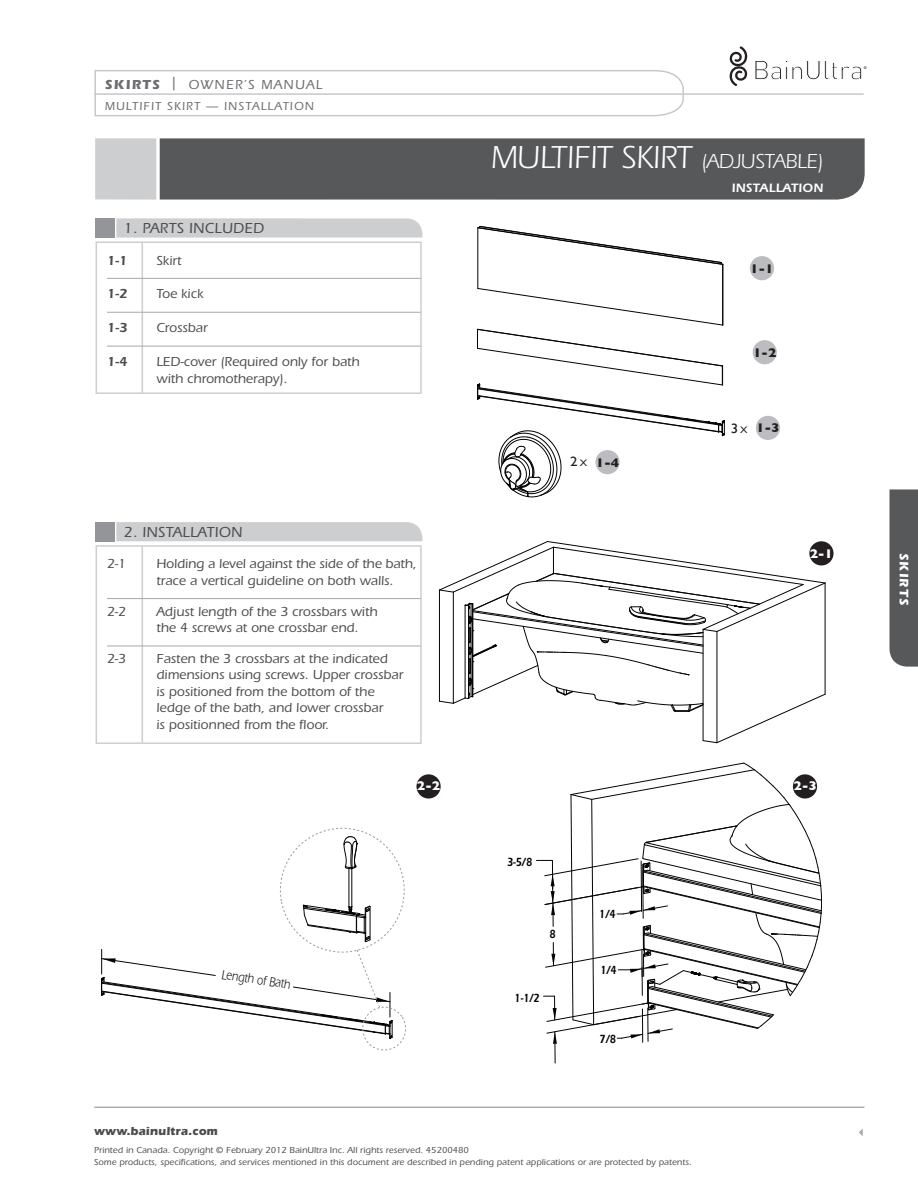
<style>
.page{position:relative;width:918px;height:1188px;background:#fff}
.page>*{position:absolute;margin:0;border:0;box-sizing:border-box;transform-origin:0 0}
.t1{font:32.85px "Itc Eras";letter-spacing:-.01em;color:#fff}
.t2{font:500 15px "Itc Eras";letter-spacing:.025em;color:#4b4c4d}
.t3{font:13.65px "Itc Eras";color:#040503;scale:.8 1}
.t4{font:500 13.5px/16.5px "Itc Eras";color:#4b4c4d}
.t5{font:500 13.5px "Itc Eras";letter-spacing:.1em;color:#6c6d70}
.t6{font:600 13.5px "Itc Eras";color:#4b4c4d}
.t7{font:13.5px "Gill Sans";color:#231f20;scale:1.11 1}
.t8{font:700 12.9px "Gill Sans";color:#231f20;scale:1.11 1}
.t9{font:700 12.9px "Gill Sans";color:#fff;scale:1.11 1}
.t10{font:700 12.75px "Itc Eras";letter-spacing:.1em;color:#fff}
.t11{font:600 12.6px "Itc Eras";letter-spacing:.025em;color:#fff}
.t12{font:600 12.15px "Itc Eras";color:#040503;scale:.8 1}
.t13{font:500 12px "Itc Eras";letter-spacing:.1em;color:#6c6d70}
.t14{font:700 12px "Itc Eras";letter-spacing:.01em;color:#4b4c4d}
.t15{font:500 9px/12px "Itc Eras";letter-spacing:.01em;color:#4b4c4d}
.s1{font-weight:700}
.s2{font-size:21px}
.s3{font-size:9.45px}
</style>
<div class="page">
<svg style="left:859px;top:1129px;width:4px;height:7px"></svg>
<hr style="left:94px;top:1107px;width:771px;height:1px;background:#a8a9ad">
<svg style="left:730px;top:46px;width:18px;height:40px"></svg>
<svg style="left:755px;top:60px;width:112px;height:20px"></svg>
<div style="left:890px;top:489px;width:28px;height:178px;background:#57585a"></div>
<svg style="left:94px;top:70px;width:590px;height:47px"></svg>
<hr style="left:94px;top:93px;width:770px;height:2px;background:#c7c8ca">
<div style="left:160px;top:138px;width:705px;height:62px;background:#57585a"></div>
<div style="left:95px;top:138px;width:61px;height:62px;background:#cdced0"></div>
<svg style="left:116px;top:218px;width:306px;height:20px"></svg>
<div style="left:116px;top:522px;width:306px;height:19px;background:#cdced0"></div>
<div style="left:96px;top:218px;width:19px;height:20px;background:#939598"></div>
<div style="left:96px;top:522px;width:19px;height:19px;background:#939598"></div>
<hr style="left:142px;top:243px;width:1px;height:151px;background:#cdced0">
<hr style="left:142px;top:547px;width:1px;height:195px;background:#cdced0">
<hr style="left:107px;top:278px;width:315px;height:1px;background:#a8a9ad">
<hr style="left:107px;top:312px;width:315px;height:1px;background:#a8a9ad">
<hr style="left:107px;top:346px;width:315px;height:1px;background:#a8a9ad">
<hr style="left:107px;top:598px;width:315px;height:1px;background:#a8a9ad">
<hr style="left:107px;top:646px;width:315px;height:1px;background:#a8a9ad">
<div style="left:96px;top:242px;width:326px;height:152px;border:2px solid #cdced0"></div>
<div style="left:96px;top:545px;width:326px;height:199px;border:2px solid #cdced0"></div>
<svg style="left:439px;top:541px;width:387px;height:202px"></svg>
<div style="left:809px;top:541px;width:25px;height:24px;background:#231f20;border-radius:50%"></div>
<div style="left:416px;top:774px;width:25px;height:25px;background:#231f20;border-radius:50%"></div>
<svg style="left:101px;top:827px;width:305px;height:224px"></svg>
<hr style="left:555px;top:1032px;width:1px;height:31px;background:#040503">
<svg style="left:536px;top:763px;width:286px;height:281px"></svg>
<hr style="left:478px;top:228px;width:1px;height:60px;background:#040503">
<svg style="left:477px;top:226px;width:247px;height:39px"></svg>
<hr style="left:722px;top:264px;width:1px;height:61px;background:#040503">
<hr style="left:723px;top:264px;width:1px;height:61px;background:#040503">
<div style="left:750px;top:256px;width:24px;height:24px;background:#bcbdc0;border-radius:50%"></div>
<div style="left:753px;top:340px;width:24px;height:24px;background:#bcbdc0;border-radius:50%"></div>
<div style="left:756px;top:416px;width:24px;height:24px;background:#bcbdc0;border-radius:50%"></div>
<svg style="left:477px;top:288px;width:248px;height:209px"></svg>
<p class="t5" style="left:105px;top:77px;width:219px"><span class="s1">skirts</span> | owner’s manual</p>
<p class="t13" style="left:105px;top:99px;width:142px">MULTIFIT skirt — Insta</p>
<p class="t13" style="left:261px;top:99px;width:55px">llati on</p>
<p class="t2" style="left:124px;top:220px;width:142px">1. parts included</p>
<p class="t6" style="left:107px;top:252px;width:22px">1-1</p>
<p class="t4" style="left:157px;top:252px;width:26px">Skirt</p>
<p class="t6" style="left:107px;top:286px;width:22px">1-2</p>
<p class="t4" style="left:157px;top:286px;width:49px">Toe kick</p>
<p class="t6" style="left:107px;top:320px;width:22px">1-3</p>
<p class="t4" style="left:157px;top:320px;width:53px">Crossbar</p>
<p class="t6" style="left:107px;top:354px;width:22px">1-4</p>
<p class="t4" style="left:157px;top:354px;width:7px">LED</p>
<p class="t4" style="left:157px;top:354px;width:205px;text-indent:24px">-cover (Required only for bath with chromotherapy).</p>
<p class="t2" style="left:124px;top:524px;width:120px">2. installation</p>
<p class="t4" style="left:107px;top:556px;width:21px">2-1</p>
<p class="t4" style="left:157px;top:556px;width:262px">Holding a level against the side of the bath, trace a vertical guideline on both walls.</p>
<p class="t4" style="left:107px;top:603px;width:21px">2-2</p>
<p class="t4" style="left:157px;top:603px;width:222px">Adjust length of the 3 crossbars with the 4 screws at one crossbar end.</p>
<p class="t4" style="left:107px;top:650px;width:21px">2-3</p>
<p class="t4" style="left:157px;top:650px;width:249px">Fasten the 3 crossbars at the indicated dimensions using screws. Upper crossbar is positioned from the bottom of the ledge of the bath, and lower crossbar<br>is positionned from the floor.</p>
<h1 class="t1" style="left:491px;top:139px;width:334px">MULTIFIT SKIRT <span class="s2">(ADJUSTABLE)</span></h1>
<p class="t11" style="left:732px;top:181px;width:93px">INSTALLATION</p>
<p class="t8" style="left:750px;top:261px;width:23px">1-1</p>
<p class="t7" style="left:570px;top:454px;width:17px">2<span class="s3">x</span></p>
<p class="t8" style="left:596px;top:455px;width:23px">1-4</p>
<p class="t8" style="left:753px;top:345px;width:23px">1-2</p>
<p class="t7" style="left:731px;top:421px;width:17px">3<span class="s3">x</span></p>
<p class="t8" style="left:756px;top:421px;width:23px">1-3</p>
<p class="t9" style="left:810px;top:546px;width:23px">2-1</p>
<p class="t9" style="left:417px;top:778px;width:23px">2-2</p>
<p class="t9" style="left:794px;top:779px;width:23px">2-3</p>
<p class="t3" style="left:223px;top:967px;width:88px;rotate:8deg">LENGTH OF BATH</p>
<p class="t12" style="left:507px;top:855px;width:33px">3-5/8</p>
<p class="t12" style="left:550px;top:927px;width:9px">8</p>
<p class="t12" style="left:515px;top:991px;width:33px">1-1/2</p>
<p class="t12" style="left:599px;top:907px;width:22px">1/4</p>
<p class="t12" style="left:600px;top:963px;width:22px">1/4</p>
<p class="t12" style="left:600px;top:1032px;width:22px">7/8</p>
<p class="t14" style="left:94px;top:1124px;width:125px">www.bainultra.com</p>
<p class="t15" style="left:94px;top:1144px;width:599px">Printed in Canada. Copyright © February 2012 BainUltra Inc. All rights reserved. 45200480<br>Some products, specifications, and services mentioned in this document are described in pending patent applications or are protected by patents.</p>
<p class="t10" style="left:911px;top:553px;width:54px;rotate:90deg">skirts</p>
</div>
